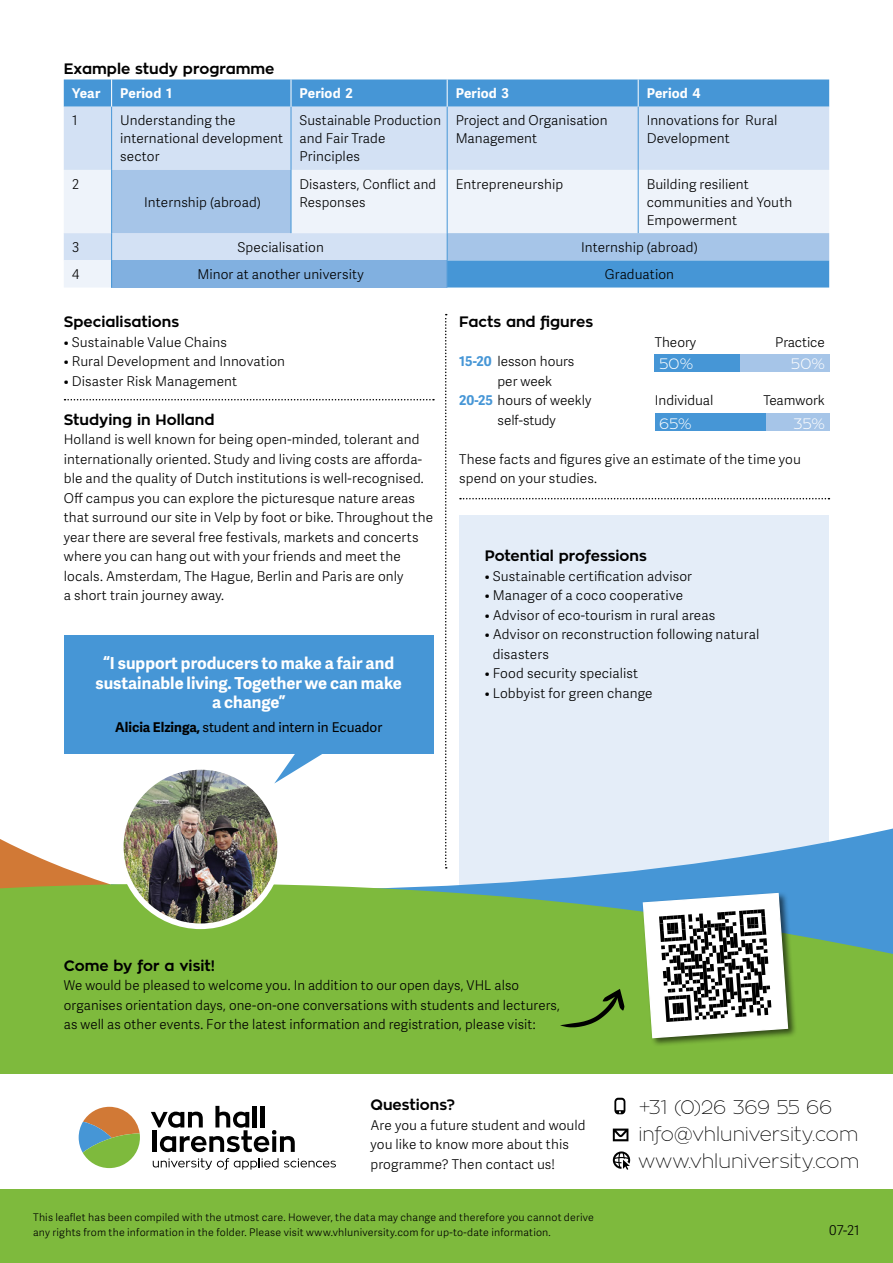
<style>
.page{position:relative;width:893px;height:1263px;background:#fff}
.page>*{position:absolute;margin:0;border:0;box-sizing:border-box;transform-origin:0 0}
.t1{font:100 19.5px/27px "Zona Pro";color:#000}
.t2{font:700 16.5px/19.8px "Adelle Sans";color:#fff;text-align:center}
.t3{font:700 15px "Zona Pro";color:#000}
.t4{font:300 15px "Zona Pro";letter-spacing:.01em;color:#fff}
.t5{font:300 13.5px/19.5px "Adelle Sans";letter-spacing:.01em;color:#000}
.t6{font:13.5px "Adelle Sans";color:#000}
.t7{font:700 13.5px "Adelle Sans";letter-spacing:.01em;color:#fff}
.t8{font:300 10.5px/15px "Adelle Sans";letter-spacing:.02em;color:#000}
.s1{font-weight:700;color:#4696d6}
.s2{font-weight:700}
</style>
<div class="page">
<div style="left:459px;top:516px;width:370px;height:478px;background:#e4edf8"></div>
<svg style="left:65px;top:399px;width:369px;height:1px"></svg>
<svg style="left:460px;top:498px;width:369px;height:1px"></svg>
<div style="left:655px;top:354px;width:174px;height:17px;background:#a6c5e8"></div>
<div style="left:655px;top:414px;width:174px;height:17px;background:#a6c5e8"></div>
<div style="left:655px;top:354px;width:85px;height:17px;background:#4696d6"></div>
<div style="left:655px;top:414px;width:110px;height:17px;background:#4696d6"></div>
<svg style="left:445px;top:314px;width:2px;height:465px"></svg>
<svg style="left:274px;top:779px;width:619px;height:102px"></svg>
<svg style="left:0;top:839px;width:100px;height:42px"></svg>
<div style="left:0;top:881px;width:893px;height:382px;background:#7eba3d"></div>
<div style="left:0;top:1074px;width:893px;height:115px;background:#fff"></div>
<svg style="left:151px;top:1106px;width:144px;height:46px"></svg>
<svg style="left:153px;top:1158px;width:183px;height:11px"></svg>
<svg style="left:79px;top:1107px;width:61px;height:61px"></svg>
<div style="left:64px;top:107px;width:765px;height:63px;background:#d3e1f4"></div>
<svg style="left:64px;top:170px;width:765px;height:118px;background:#81b6e2"></svg>
<svg style="left:112px;top:170px;width:717px;height:90px;background:#d1e0f3"></svg>
<div style="left:112px;top:260px;width:335px;height:28px;background:#81b0e0"></div>
<div style="left:64px;top:80px;width:765px;height:27px;background:#4696d6"></div>
<hr style="left:111px;top:107px;width:1px;height:63px;background:#4696d6">
<hr style="left:291px;top:107px;width:1px;height:63px;background:#4696d6">
<hr style="left:447px;top:107px;width:1px;height:63px;background:#4696d6">
<hr style="left:638px;top:107px;width:1px;height:63px;background:#4696d6">
<hr style="left:111px;top:170px;width:1px;height:63px;background:#4696d6">
<hr style="left:291px;top:170px;width:1px;height:63px;background:#4696d6">
<hr style="left:447px;top:170px;width:1px;height:63px;background:#4696d6">
<hr style="left:638px;top:170px;width:1px;height:63px;background:#4696d6">
<svg style="left:111px;top:233px;width:1px;height:55px"></svg>
<svg style="left:447px;top:233px;width:1px;height:55px"></svg>
<div style="left:64px;top:635px;width:370px;height:118px;background:#4696d6"></div>
<svg style="left:274px;top:753px;width:78px;height:30px"></svg>
<svg style="left:614px;top:1098px;width:11px;height:16px"></svg>
<svg style="left:613px;top:1128px;width:15px;height:13px"></svg>
<svg style="left:613px;top:1151px;width:17px;height:19px"></svg>
<img style="left:121px;top:767px;width:159px;height:159px;border-radius:80px">
<div style="left:118px;top:764px;width:165px;height:165px;border:6px solid #fff;border-radius:50%"></div>
<div style="left:641px;top:891px;width:156px;height:156px;background:#000;opacity:.6"></div>
<svg style="left:642px;top:892px;width:147px;height:147px"></svg>
<svg style="left:560px;top:989px;width:65px;height:38px;background:#689a32"></svg>
<p class="t3" style="left:64px;top:58px;width:212px">Example study programme</p>
<p class="t7" style="left:72px;top:83px;width:30px">Year</p>
<p class="t7" style="left:120px;top:83px;width:53px">Period 1</p>
<p class="t7" style="left:299px;top:83px;width:55px">Period 2</p>
<p class="t7" style="left:456px;top:83px;width:55px">Period 3</p>
<p class="t7" style="left:647px;top:83px;width:55px">Period 4</p>
<p class="t5" style="left:72px;top:110px;width:7px">1</p>
<p class="t5" style="left:120px;top:111px;width:165px;line-height:18px">Understanding the international development sector</p>
<p class="t5" style="left:299px;top:111px;width:143px;line-height:18px">Sustainable Production and Fair Trade<br>Principles</p>
<p class="t5" style="left:456px;top:111px;width:153px;line-height:18px">Project and Organisation<br>Management</p>
<p class="t5" style="left:647px;top:111px;width:132px;line-height:18px">Innovations for Rural<br>Development</p>
<p class="t5" style="left:72px;top:174px;width:8px">2</p>
<p class="t5" style="left:144px;top:192px;width:118px">Internship (abroad)</p>
<p class="t5" style="left:299px;top:174px;width:138px;line-height:18px">Disasters, Conflict and<br>Responses</p>
<p class="t5" style="left:456px;top:174px;width:109px">Entrepreneurship</p>
<p class="t5" style="left:647px;top:174px;width:147px;line-height:18px">Building resilient communities and Youth<br>Empowerment</p>
<p class="t5" style="left:72px;top:237px;width:9px">3</p>
<p class="t5" style="left:237px;top:237px;width:88px">Specialisation</p>
<p class="t5" style="left:581px;top:237px;width:118px">Internship (abroad)</p>
<p class="t5" style="left:72px;top:264px;width:9px">4</p>
<p class="t5" style="left:197px;top:264px;width:168px">Minor at another university</p>
<p class="t5" style="left:605px;top:264px;width:71px">Graduation</p>
<p class="t3" style="left:64px;top:312px;width:117px">Specialisations</p>
<p class="t5" style="left:64px;top:332px;width:165px">• Sustainable Value Chains</p>
<p class="t5" style="left:64px;top:351px;width:223px">• Rural Development and Innovation</p>
<p class="t5" style="left:64px;top:371px;width:175px">• Disaster Risk Management</p>
<p class="t3" style="left:459px;top:312px;width:136px">Facts and figures</p>
<p class="t5" style="left:459px;top:351px;width:117px"><span class="s1">15-20</span> lesson hours</p>
<p class="t5" style="left:497px;top:371px;width:56px">per week</p>
<p class="t5" style="left:459px;top:390px;width:134px"><span class="s1">20-25</span> hours of weekly</p>
<p class="t5" style="left:497px;top:410px;width:60px">self-study</p>
<p class="t5" style="left:655px;top:332px;width:43px">Theory</p>
<p class="t5" style="left:775px;top:332px;width:51px">Practice</p>
<p class="t4" style="left:659px;top:354px;width:36px">50%</p>
<p class="t4" style="left:791px;top:354px;width:36px">50%</p>
<p class="t5" style="left:655px;top:390px;width:60px">Individual</p>
<p class="t5" style="left:763px;top:390px;width:63px">Teamwork</p>
<p class="t3" style="left:64px;top:409px;width:152px">Studying in Holland</p>
<p class="t5" style="left:64px;top:429px;width:371px">Holland is well known for being open-minded, tolerant and internationally oriented. Study and living costs are afforda&shy;ble and the quality of Dutch institutions is well-recognised.<br>Off campus you can explore the picturesque nature areas that surround our site in Velp by foot or bike. Throughout the year there are several free festivals, markets and concerts where you can hang out with your friends and meet the locals. Amsterdam, The Hague, Berlin and Paris are only<br>a short train journey away.</p>
<p class="t4" style="left:659px;top:414px;width:34px">65%</p>
<p class="t4" style="left:793px;top:414px;width:33px">35%</p>
<p class="t5" style="left:459px;top:449px;width:343px">These facts and figures give an estimate of the time you spend on your studies.</p>
<p class="t3" style="left:485px;top:546px;width:164px">Potential professions</p>
<p class="t5" style="left:485px;top:566px;width:209px">• Sustainable certification advisor</p>
<p class="t5" style="left:485px;top:585px;width:200px">• Manager of a coco cooperative</p>
<p class="t5" style="left:485px;top:605px;width:232px">• Advisor of eco-tourism in rural areas</p>
<p class="t5" style="left:493px;top:624px;width:268px;text-indent:-8px">• Advisor on reconstruction following natural disasters</p>
<p class="t5" style="left:485px;top:663px;width:155px">• Food security specialist</p>
<p class="t5" style="left:485px;top:682px;width:169px">• Lobbyist for green change</p>
<p class="t2" style="left:95px;top:652px;width:308px">“I support producers to make a fair and sustainable living. Together we can make a change”</p>
<p class="t6" style="left:115px;top:718px;width:269px"><span class="s2">Alicia Elzinga,</span> student and intern in Ecuador</p>
<p class="t3" style="left:64px;top:955px;width:153px">Come by for a visit!</p>
<p class="t5" style="left:64px;top:975px;width:498px">We would be pleased to welcome you. In addition to our open days, VHL also organises orientation days, one-on-one conversations with students and lecturers, as well as other events. For the latest information and registration, please visit:</p>
<p class="t3" style="left:370px;top:1095px;width:86px">Questions?</p>
<p class="t5" style="left:370px;top:1114px;width:217px">Are you a future student and would you like to know more about this programme? Then contact us!</p>
<p class="t8" style="left:33px;top:1209px;width:562px">This leaflet has been compiled with the utmost care. However, the data may change and therefore you cannot derive any rights from the information in the folder. Please visit www.vhluniversity.com for up-to-date information.</p>
<h1 class="t1" style="left:638px;top:1094px;width:222px">+31 (0)26 369 55 66 info@vhluniversity.com www.vhluniversity.com</h1>
<p class="t5" style="left:829px;top:1220px;width:32px">07-21</p>
</div>
